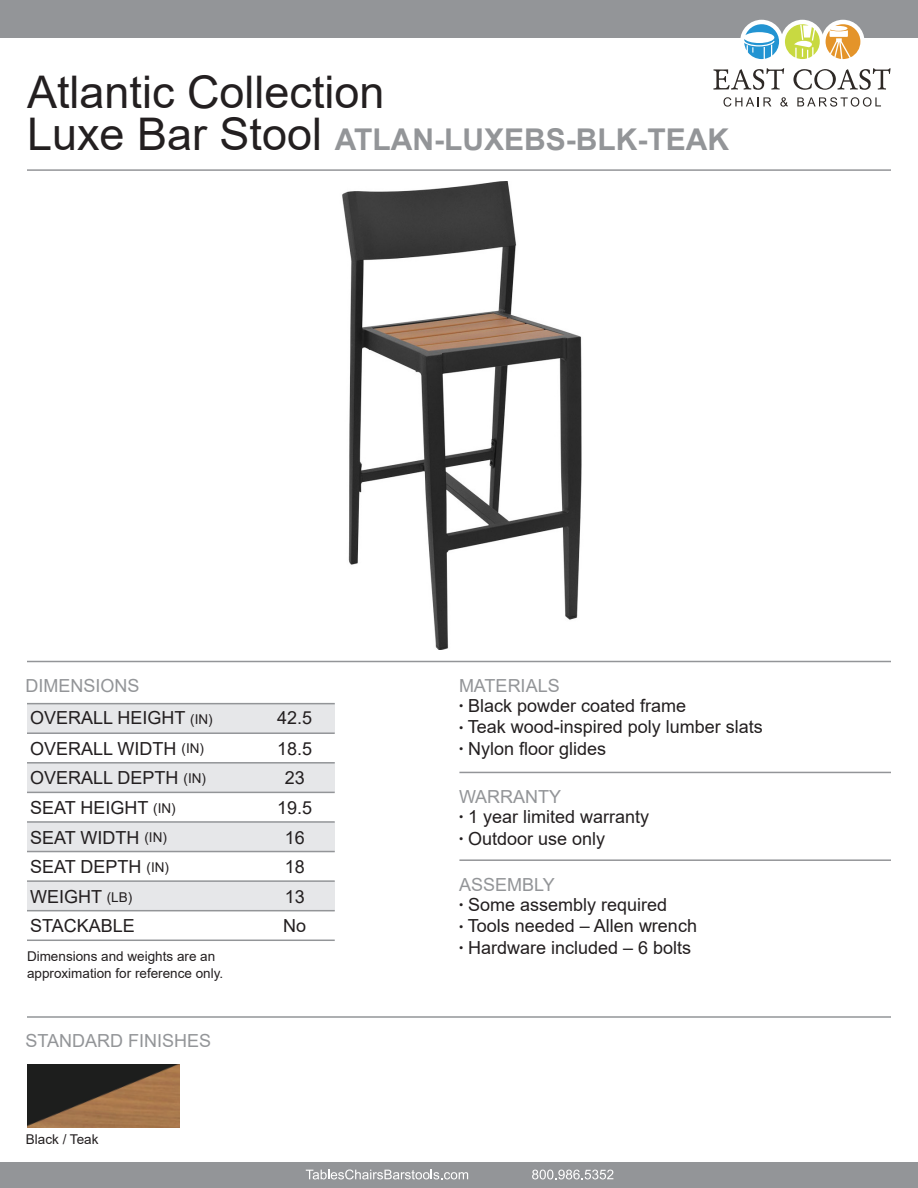
<style>
.page{position:relative;width:918px;height:1188px;background:#fff}
.page>*{position:absolute;margin:0;border:0;box-sizing:border-box;transform-origin:0 0}
.t1{font:45px "Arial";color:#231f20}
.t2{font:700 30px "Arial";color:#939598}
.t3{font:18px "Arial";color:#231f20}
.t4{font:18px "Arial";color:#939598}
.t5{font:13.5px/16.2px "Arial";color:#231f20}
.s1{font-weight:400;font-size:45px;color:#231f20}
.s2{font-size:12px}
.s3{font-size:13.5px}
</style>
<div class="page">
<div style="left:0;top:1162px;width:918px;height:26px;background:#939598"></div>
<svg style="left:532px;top:1170px;width:81px;height:9px"></svg>
<svg style="left:306px;top:1169px;width:162px;height:10px"></svg>
<hr style="left:27px;top:169px;width:864px;height:2px;background:#939598">
<hr style="left:27px;top:1016px;width:864px;height:2px;background:#939598">
<img style="left:342px;top:182px;width:240px;height:468px">
<img style="left:27px;top:1064px;width:153px;height:63px">
<hr style="left:27px;top:661px;width:864px;height:1px;background:#939598">
<div style="left:27px;top:704px;width:308px;height:29px;background:#e6e7e9"></div>
<div style="left:27px;top:763px;width:308px;height:29px;background:#e6e7e9"></div>
<div style="left:27px;top:822px;width:308px;height:30px;background:#e6e7e9"></div>
<div style="left:27px;top:881px;width:308px;height:30px;background:#e6e7e9"></div>
<hr style="left:27px;top:732px;width:308px;height:2px;background:#939598">
<hr style="left:27px;top:703px;width:308px;height:1px;background:#939598">
<hr style="left:27px;top:762px;width:308px;height:2px;background:#939598">
<hr style="left:27px;top:792px;width:308px;height:1px;background:#939598">
<hr style="left:27px;top:821px;width:308px;height:2px;background:#939598">
<hr style="left:27px;top:851px;width:308px;height:1px;background:#939598">
<hr style="left:27px;top:880px;width:308px;height:2px;background:#939598">
<hr style="left:27px;top:910px;width:308px;height:1px;background:#939598">
<hr style="left:27px;top:940px;width:308px;height:1px;background:#939598">
<hr style="left:459px;top:859px;width:432px;height:2px;background:#939598">
<hr style="left:459px;top:772px;width:432px;height:1px;background:#939598">
<div style="left:0;top:0;width:918px;height:38px;background:#939598"></div>
<div style="left:740px;top:20px;width:43px;height:43px;background:#fff;border-radius:50%"></div>
<div style="left:781px;top:20px;width:43px;height:43px;background:#fff;border-radius:50%"></div>
<div style="left:821px;top:20px;width:43px;height:43px;background:#fff;border-radius:50%"></div>
<svg style="left:724px;top:97px;width:47px;height:10px"></svg>
<svg style="left:780px;top:97px;width:8px;height:10px"></svg>
<svg style="left:797px;top:97px;width:84px;height:10px"></svg>
<svg style="left:744px;top:24px;width:35px;height:35px"></svg>
<svg style="left:785px;top:24px;width:35px;height:35px"></svg>
<svg style="left:826px;top:24px;width:34px;height:35px"></svg>
<svg style="left:713px;top:68px;width:71px;height:22px"></svg>
<svg style="left:793px;top:68px;width:98px;height:22px"></svg>
<p class="t1" style="left:27px;top:61px;width:359px">Atlantic Collection</p>
<p class="t2" style="left:27px;top:118px;width:704px"><span class="s1">Luxe Bar Stool</span> ATLAN-LUXEBS-BLK-TEAK</p>
<p class="t4" style="left:26px;top:673px;width:116px">DIMENSIONS</p>
<p class="t4" style="left:459px;top:673px;width:102px">MATERIALS</p>
<p class="t3" style="left:459px;top:693px;width:229px"><span class="s2">•</span> Black powder coated frame</p>
<p class="t3" style="left:459px;top:715px;width:305px"><span class="s2">•</span> Teak wood-inspired poly lumber slats</p>
<p class="t3" style="left:459px;top:736px;width:149px"><span class="s2">•</span> Nylon floor glides</p>
<p class="t3" style="left:30px;top:705px;width:184px">OVERALL HEIGHT <span class="s3">(IN)</span></p>
<p class="t3" style="left:30px;top:736px;width:175px">OVERALL WIDTH <span class="s3">(IN)</span></p>
<p class="t3" style="left:30px;top:766px;width:177px">OVERALL DEPTH <span class="s3">(IN)</span></p>
<p class="t3" style="left:30px;top:795px;width:147px">SEAT HEIGHT <span class="s3">(IN)</span></p>
<p class="t3" style="left:30px;top:825px;width:138px">SEAT WIDTH <span class="s3">(IN)</span></p>
<p class="t3" style="left:30px;top:855px;width:140px">SEAT DEPTH <span class="s3">(IN)</span></p>
<p class="t3" style="left:30px;top:884px;width:104px">WEIGHT <span class="s3">(LB)</span></p>
<p class="t3" style="left:30px;top:914px;width:106px">STACKABLE</p>
<p class="t3" style="left:277px;top:705px;width:37px">42.5</p>
<p class="t3" style="left:277px;top:736px;width:37px">18.5</p>
<p class="t3" style="left:285px;top:766px;width:22px">23</p>
<p class="t3" style="left:277px;top:795px;width:37px">19.5</p>
<p class="t3" style="left:285px;top:825px;width:22px">16</p>
<p class="t3" style="left:285px;top:855px;width:22px">18</p>
<p class="t3" style="left:285px;top:884px;width:22px">13</p>
<p class="t3" style="left:283px;top:914px;width:25px">No</p>
<p class="t4" style="left:459px;top:784px;width:104px">WARRANTY</p>
<p class="t3" style="left:459px;top:804px;width:192px"><span class="s2">•</span> 1 year limited warranty</p>
<p class="t3" style="left:459px;top:826px;width:148px"><span class="s2">•</span> Outdoor use only</p>
<p class="t4" style="left:459px;top:872px;width:97px">ASSEMBLY</p>
<p class="t3" style="left:459px;top:892px;width:210px"><span class="s2">•</span> Some assembly required</p>
<p class="t3" style="left:459px;top:914px;width:240px"><span class="s2">•</span> Tools needed – Allen wrench</p>
<p class="t3" style="left:459px;top:935px;width:234px"><span class="s2">•</span> Hardware included – 6 bolts</p>
<p class="t5" style="left:27px;top:948px;width:198px">Dimensions and weights are an approximation for reference only.</p>
<p class="t4" style="left:26px;top:1028px;width:187px">STANDARD FINISHES</p>
<p class="t5" style="left:26px;top:1132px;width:74px">Black / Teak</p>
</div>
